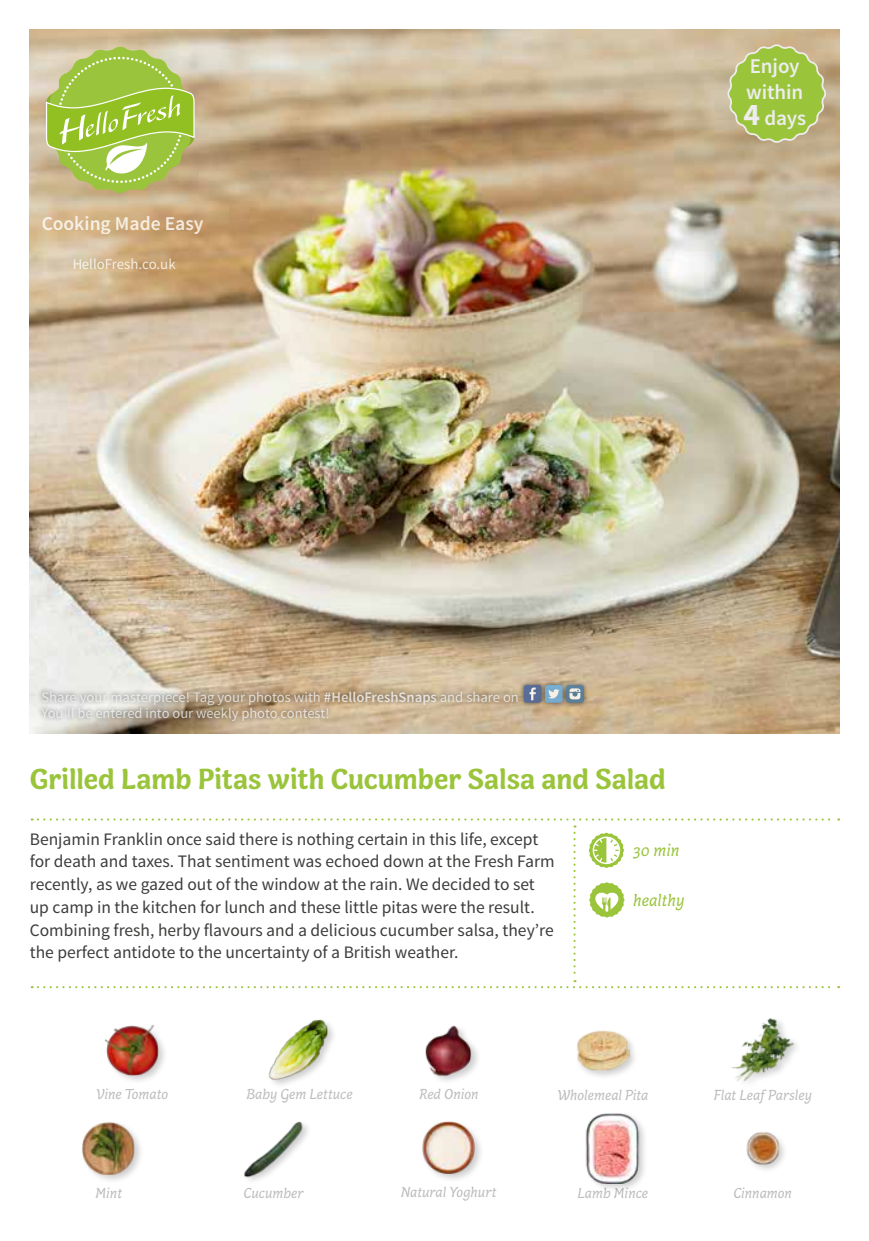
<style>
.page{position:relative;width:869px;height:1241px;background:#fff}
.page>*{position:absolute;margin:0;border:0;box-sizing:border-box;transform-origin:0 0}
.t1{font:700 29.75px "Capucine Basic";letter-spacing:-.005em;color:#9ac43a}
.t2{font:600 21px/26.2px "Source Sans Pro";letter-spacing:-.005em;color:#ededed;text-align:center}
.t3{font:600 19.6px "Source Sans Pro";color:#fff}
.t4{font:17.5px/22.8px "Source Sans Pro";color:#3c3c3b}
.t5{font:italic 17.5px "Capucine Basic";color:#9ac43a}
.t6{font:italic 14.88px "Capucine Basic";color:#bcbcbc}
.t7{font:14.88px "Source Sans Pro";color:#fff}
.t8{font:14.53px/16.4px "Source Sans Pro";color:#ededed}
.s1{font-weight:700;font-size:31.5px}
.s2{font-weight:600}
</style>
<div class="page">
<img style="left:30px;top:30px;width:808px;height:703px">
<div style="left:37px;top:679px;width:552px;height:46px;background:#000;opacity:.75"></div>
<div style="left:523px;top:685px;width:18px;height:17px;background:#596d98;border-radius:3px"></div>
<svg style="left:529px;top:687px;width:6px;height:13px"></svg>
<svg style="left:566px;top:685px;width:17px;height:17px"></svg>
<svg style="left:569px;top:688px;width:11px;height:11px"></svg>
<div style="left:544px;top:685px;width:18px;height:17px;background:#75accf;border-radius:3px"></div>
<svg style="left:548px;top:689px;width:11px;height:9px"></svg>
<svg style="left:725px;top:29px;width:102px;height:148px;background:#b3bb6b"></svg>
<svg style="left:46px;top:47px;width:148px;height:146px;background:#afc760"></svg>
<div style="left:585px;top:1111px;width:63px;height:81px;background:#000;opacity:.2"></div>
<img style="left:585px;top:1112px;width:62px;height:70px">
<img style="left:731px;top:1018px;width:66px;height:64px">
<img style="left:82px;top:1122px;width:59px;height:59px">
<img style="left:425px;top:1025px;width:53px;height:56px">
<img style="left:244px;top:1121px;width:64px;height:60px">
<img style="left:422px;top:1121px;width:59px;height:59px">
<div style="left:574px;top:1028px;width:64px;height:52px;background:#000;opacity:.2"></div>
<img style="left:575px;top:1028px;width:54px;height:49px">
<img style="left:746px;top:1132px;width:37px;height:37px">
<img style="left:104px;top:1025px;width:61px;height:56px">
<img style="left:268px;top:1019px;width:66px;height:65px">
<svg style="left:32px;top:818px;width:806px;height:170px"></svg>
<p class="t3" style="left:41px;top:211px;width:163px">Cooking Made Easy</p>
<p class="t7" style="left:72px;top:255px;width:105px">HelloFresh.co.uk</p>
<p class="t2" style="left:743px;top:53px;width:64px">Enjoy within<br><span class="s1">4</span> days</p>
<p class="t8" style="left:41px;top:688px;width:478px">Share your masterpiece! Tag your photos with <span class="s2">#HelloFreshSnaps</span> and share on<br>You’ll be entered into our weekly photo contest!</p>
<h1 class="t1" style="left:30px;top:755px;width:637px">Grilled Lamb Pitas with Cucumber Salsa and Salad</h1>
<p class="t4" style="left:30px;top:827px;width:526px">Benjamin Franklin once said there is nothing certain in this life, except for death and taxes. That sentiment was echoed down at the Fresh Farm recently, as we gazed out of the window at the rain. We decided to set up camp in the kitchen for lunch and these little pitas were the result.<br>Combining fresh, herby flavours and a delicious cucumber salsa, they’re the perfect antidote to the uncertainty of a British weather.</p>
<p class="t5" style="left:633px;top:837px;width:48px">30 min</p>
<p class="t5" style="left:633px;top:887px;width:53px">healthy</p>
<p class="t6" style="left:96px;top:1083px;width:74px">Vine Tomato</p>
<p class="t6" style="left:246px;top:1083px;width:107px">Baby Gem Lettuce</p>
<p class="t6" style="left:419px;top:1083px;width:61px">Red Onion</p>
<p class="t6" style="left:557px;top:1084px;width:92px">Wholemeal Pita</p>
<p class="t6" style="left:713px;top:1083px;width:100px">Flat Leaf Parsley</p>
<p class="t6" style="left:95px;top:1181px;width:28px">Mint</p>
<p class="t6" style="left:243px;top:1181px;width:62px">Cucumber</p>
<p class="t6" style="left:400px;top:1181px;width:97px">Natural Yoghurt</p>
<p class="t6" style="left:577px;top:1181px;width:72px">Lamb Mince</p>
<p class="t6" style="left:733px;top:1181px;width:60px">Cinnamon</p>
</div>
